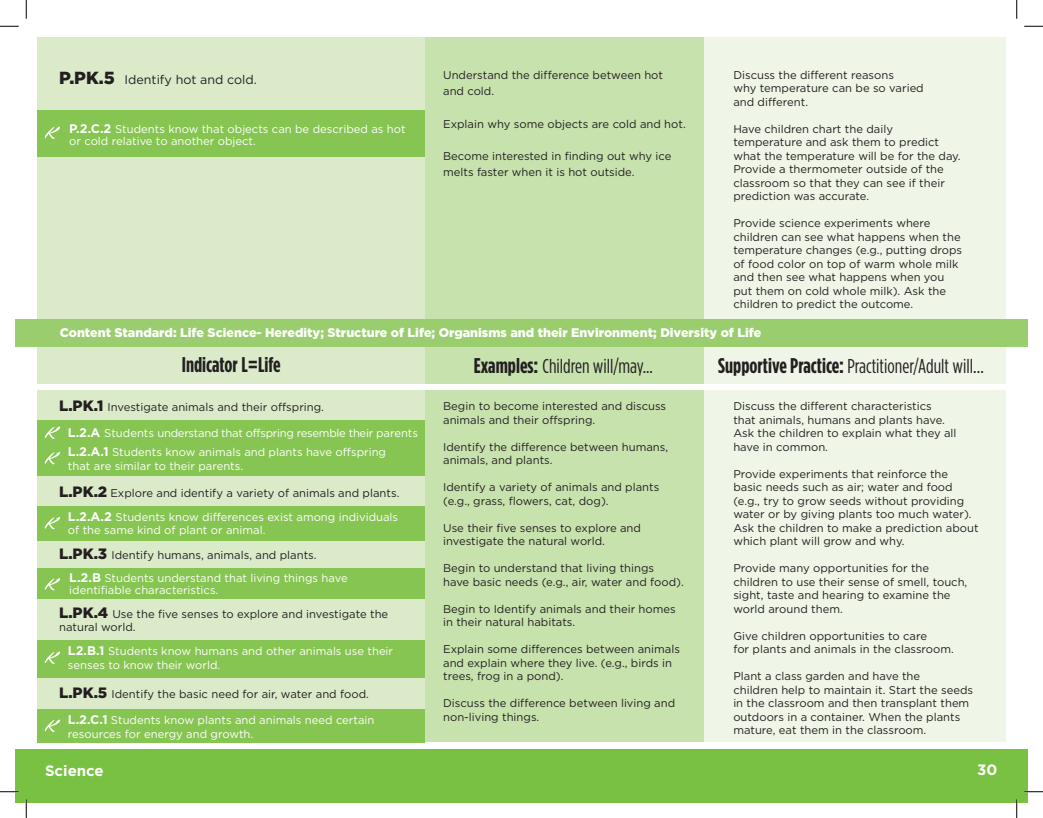
<style>
.page{position:relative;width:1043px;height:818px;background:#fff}
.page>*{position:absolute;margin:0;border:0;box-sizing:border-box;transform-origin:0 0}
.t1{font:700 condensed 21.25px "Gotham HTF";color:#231f20}
.t2{font:condensed 20px "Gotham HTF";color:#231f20}
.t3{font:700 15px "Gotham HTF";color:#fff}
.t4{font:900 12.5px "Gotham HTF";color:#fff}
.t5{font:12.5px "Gotham HTF";color:#231f20}
.t6{font:11.25px/13.5px "Gotham HTF";color:#231f20}
.t7{font:11.25px/13.5px "Gotham HTF";color:#fff}
.s1{font-weight:900;font-size:17.5px}
.s2{font-weight:700;font-size:12.5px}
.s3{font-weight:700;font-size:21.25px}
.s4{font-weight:900;font-size:15px}
</style>
<div class="page">
<div style="left:15px;top:749px;width:1013px;height:53px;background:#79c142"></div>
<div style="left:38px;top:38px;width:387px;height:704px;background:#dbebca"></div>
<div style="left:425px;top:38px;width:280px;height:704px;background:#c8e2ae"></div>
<div style="left:704px;top:38px;width:301px;height:704px;background:#eff6e8"></div>
<div style="left:37px;top:110px;width:388px;height:47px;background:#86c551"></div>
<div style="left:38px;top:506px;width:387px;height:34px;background:#86c551"></div>
<div style="left:38px;top:568px;width:387px;height:31px;background:#86c551"></div>
<div style="left:38px;top:639px;width:387px;height:38px;background:#86c551"></div>
<div style="left:38px;top:708px;width:387px;height:34px;background:#86c551"></div>
<div style="left:38px;top:420px;width:387px;height:55px;background:#86c551"></div>
<svg style="left:45px;top:126px;width:15px;height:13px"></svg>
<svg style="left:45px;top:516px;width:15px;height:13px"></svg>
<svg style="left:45px;top:578px;width:15px;height:12px"></svg>
<svg style="left:45px;top:651px;width:15px;height:12px"></svg>
<svg style="left:45px;top:719px;width:15px;height:12px"></svg>
<svg style="left:45px;top:426px;width:15px;height:13px"></svg>
<svg style="left:45px;top:452px;width:15px;height:12px"></svg>
<div style="left:15px;top:319px;width:1013px;height:28px;background:#9acd6e"></div>
<div style="left:36px;top:384px;width:972px;height:5px;background:#fff"></div>
<svg style="left:0;top:25px;width:19px;height:2px"></svg>
<svg style="left:1024px;top:25px;width:18px;height:2px"></svg>
<svg style="left:0;top:791px;width:19px;height:1px"></svg>
<svg style="left:1024px;top:791px;width:18px;height:1px"></svg>
<svg style="left:25px;top:0;width:2px;height:19px"></svg>
<svg style="left:25px;top:799px;width:2px;height:19px"></svg>
<svg style="left:1016px;top:0;width:1px;height:19px"></svg>
<svg style="left:1015px;top:799px;width:2px;height:19px"></svg>
<p class="t5" style="left:59px;top:72px;width:199px"><span class="s1">P.PK.5</span> Identify hot and cold.</p>
<p class="t7" style="left:69px;top:122px;width:338px;line-height:12.5px"><span class="s2">P.2.C.2</span> Students know that objects can be described as hot or cold relative to another object.</p>
<p class="t6" style="left:443px;top:67px;width:221px;line-height:16.2px">Understand the difference between hot and cold.</p>
<p class="t6" style="left:443px;top:117px;width:244px">Explain why some objects are cold and hot.</p>
<p class="t6" style="left:443px;top:148px;width:230px;line-height:16.2px">Become interested in finding out why ice melts faster when it is hot outside.</p>
<p class="t6" style="left:733px;top:68px;width:192px">Discuss the different reasons<br>why temperature can be so varied and different.</p>
<p class="t6" style="left:733px;top:122px;width:229px">Have children chart the daily temperature and ask them to predict what the temperature will be for the day.<br>Provide a thermometer outside of the classroom so that they can see if their prediction was accurate.</p>
<p class="t6" style="left:733px;top:216px;width:230px">Provide science experiments where children can see what happens when the temperature changes (e.g., putting drops of food color on top of warm whole milk and then see what happens when you put them on cold whole milk). Ask the children to predict the outcome.</p>
<p class="t4" style="left:60px;top:326px;width:703px">Content Standard: Life Science- Heredity; Structure of Life; Organisms and their Environment; Diversity of Life</p>
<h1 class="t1" style="left:182px;top:352px;width:100px">Indicator L=Life</h1>
<h2 class="t2" style="left:474px;top:355px;width:181px"><span class="s3">Examples:</span> Children will/may...</h2>
<h2 class="t2" style="left:718px;top:355px;width:267px"><span class="s3">Supportive Practice:</span> Practitioner/Adult will…</h2>
<p class="t6" style="left:59px;top:400px;width:266px"><span class="s4">L.PK.1</span> Investigate animals and their offspring.</p>
<p class="t7" style="left:68px;top:422px;width:352px;line-height:19.9px"><span class="s2">L.2.A</span> Students understand that offspring resemble their parents<br><span class="s2">L.2.A.1</span> Students know animals and plants have offspring</p>
<p class="t7" style="left:68px;top:459px;width:177px">that are similar to their parents.</p>
<p class="t6" style="left:59px;top:486px;width:342px"><span class="s4">L.PK.2</span> Explore and identify a variety of animals and plants.</p>
<p class="t7" style="left:68px;top:510px;width:332px"><span class="s2">L.2.A.2</span> Students know differences exist among individuals of the same kind of plant or animal.</p>
<p class="t7" style="left:69px;top:571px;width:280px;line-height:12.5px"><span class="s2">L.2.B</span> Students understand that living things have identifiable characteristics.</p>
<p class="t6" style="left:59px;top:548px;width:259px"><span class="s4">L.PK.3</span> Identify humans, animals, and plants.</p>
<p class="t6" style="left:59px;top:606px;width:330px"><span class="s4">L.PK.4</span> Use the five senses to explore and investigate the natural world.</p>
<p class="t7" style="left:68px;top:644px;width:327px"><span class="s2">L2.B.1</span> Students know humans and other animals use their senses to know their world.</p>
<p class="t6" style="left:59px;top:687px;width:311px"><span class="s4">L.PK.5</span> Identify the basic need for air, water and food.</p>
<p class="t7" style="left:68px;top:713px;width:308px"><span class="s2">L.2.C.1</span> Students know plants and animals need certain resources for energy and growth.</p>
<h3 class="t3" style="left:45px;top:762px;width:60px">Science</h3>
<p class="t6" style="left:443px;top:399px;width:224px">Begin to become interested and discuss animals and their offspring.</p>
<p class="t6" style="left:443px;top:439px;width:226px">Identify the difference between humans, animals, and plants.</p>
<p class="t6" style="left:443px;top:480px;width:218px">Identify a variety of animals and plants (e.g., grass, flowers, cat, dog).</p>
<p class="t6" style="left:443px;top:520px;width:199px">Use their five senses to explore and investigate the natural world.</p>
<p class="t6" style="left:443px;top:561px;width:242px">Begin to understand that living things<br>have basic needs (e.g., air, water and food).</p>
<p class="t6" style="left:443px;top:601px;width:234px">Begin to Identify animals and their homes in their natural habitats.</p>
<p class="t6" style="left:443px;top:642px;width:238px">Explain some differences between animals and explain where they live. (e.g., birds in trees, frog in a pond).</p>
<p class="t6" style="left:443px;top:696px;width:233px">Discuss the difference between living and non-living things.</p>
<p class="t6" style="left:733px;top:399px;width:225px">Discuss the different characteristics that animals, humans and plants have.<br>Ask the children to explain what they all have in common.</p>
<p class="t6" style="left:733px;top:466px;width:247px">Provide experiments that reinforce the basic needs such as air; water and food (e.g., try to grow seeds without providing water or by giving plants too much water).<br>Ask the children to make a prediction about which plant will grow and why.</p>
<p class="t6" style="left:733px;top:561px;width:235px">Provide many opportunities for the children to use their sense of smell, touch, sight, taste and hearing to examine the world around them.</p>
<p class="t6" style="left:733px;top:628px;width:222px">Give children opportunities to care<br>for plants and animals in the classroom.</p>
<p class="t6" style="left:733px;top:669px;width:241px">Plant a class garden and have the<br>children help to maintain it. Start the seeds in the classroom and then transplant them outdoors in a container. When the plants mature, eat them in the classroom.</p>
<h3 class="t3" style="left:977px;top:761px;width:22px">30</h3>
</div>
